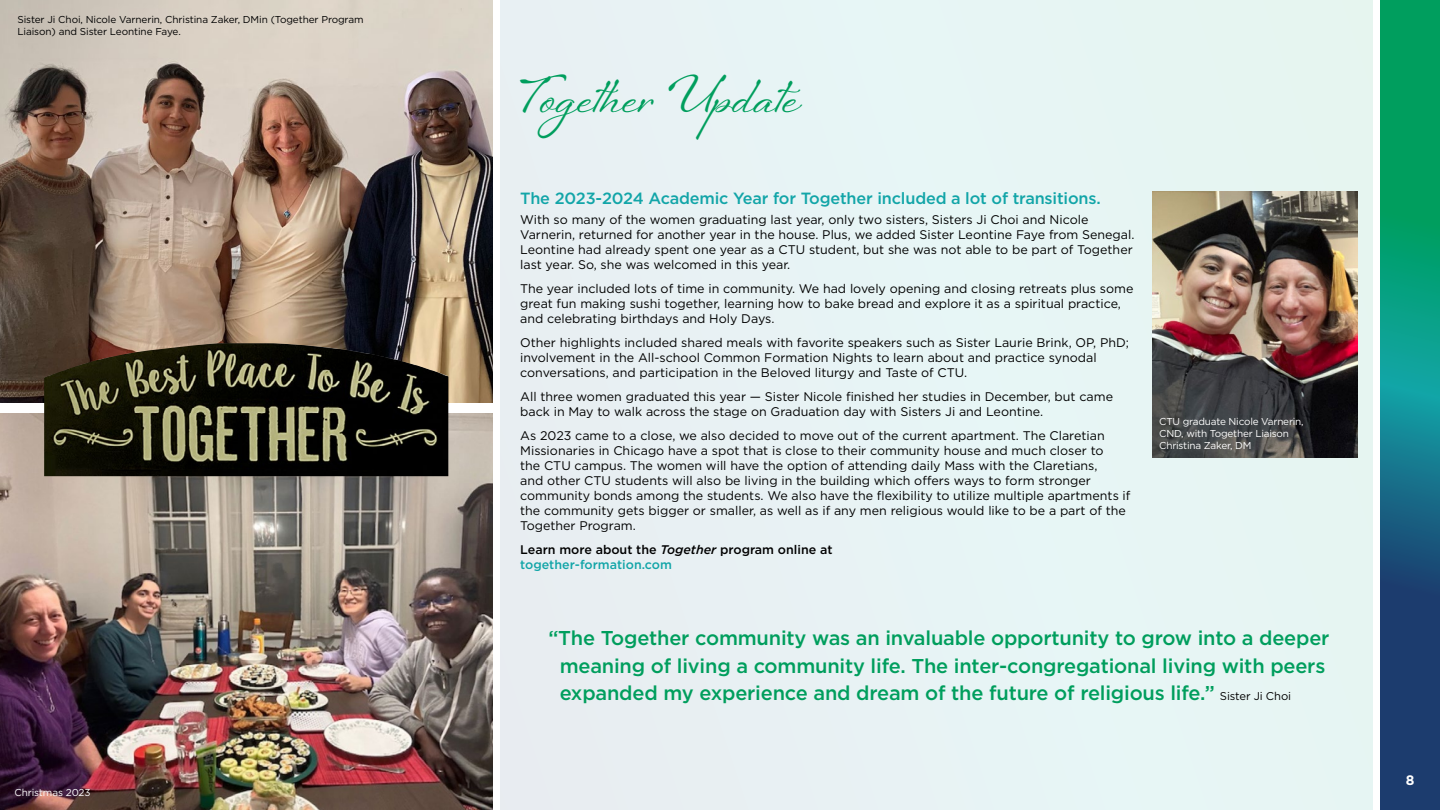
<style>
.page{position:relative;width:1440px;height:810px;background:#fff}
.page>*{position:absolute;margin:0;border:0;box-sizing:border-box;transform-origin:0 0}
.t1{font:700 50px "Sheila";color:#009e5d}
.t2{font:500 20px/27.5px "Gotham";letter-spacing:-.01em;color:#009e5d}
.t3{font:500 16.25px "Gotham";letter-spacing:-.01em;color:#12a5a8}
.t4{font:700 13.75px "Gotham";color:#fff}
.t5{font:12.5px/15px "Gotham";color:#000}
.t6{font:500 12.5px/15px "Gotham";color:#000}
.t7{font:10px/12px "Gotham";letter-spacing:-.01em;color:#000}
.t8{font:10px/12px "Gotham";letter-spacing:-.02em;color:#fff}
.s1{font-style:italic}
.s2{color:#12a5a8}
.s3{font-weight:400;font-size:11.25px;color:#000}
</style>
<div class="page">
<div style="left:500px;top:0;width:872px;height:810px;background:#e7f4f4"></div>
<img style="left:0;top:413px;width:492px;height:397px">
<img style="left:0;top:0;width:492px;height:402px">
<img style="left:1153px;top:191px;width:205px;height:266px">
<img style="left:44px;top:343px;width:404px;height:133px">
<svg style="left:1380px;top:0;width:60px;height:810px;background:#0f7875"></svg>
<p class="t7" style="left:17px;top:14px;width:348px">Sister Ji Choi, Nicole Varnerin, Christina Zaker, DMin (Together Program<br>Liaison) and Sister Leontine Faye.</p>
<p class="t8" style="left:14px;top:787px;width:78px">Christmas 2023</p>
<h1 class="t1" style="left:520px;top:65px;width:282px">Together Update</h1>
<h3 class="t3" style="left:520px;top:188px;width:582px">The 2023-2024 Academic Year for Together included a lot of transitions.</h3>
<p class="t5" style="left:520px;top:212px;width:616px">With so many of the women graduating last year, only two sisters, Sisters Ji Choi and Nicole Varnerin, returned for another year in the house. Plus, we added Sister Leontine Faye from Senegal.<br>Leontine had already spent one year as a CTU student, but she was not able to be part of Together last year. So, she was welcomed in this year.</p>
<p class="t5" style="left:520px;top:281px;width:615px">The year included lots of time in community. We had lovely opening and closing retreats plus some great fun making sushi together, learning how to bake bread and explore it as a spiritual practice, and celebrating birthdays and Holy Days.</p>
<p class="t5" style="left:520px;top:335px;width:610px">Other highlights included shared meals with favorite speakers such as Sister Laurie Brink, OP, PhD; involvement in the All-school Common Formation Nights to learn about and practice synodal conversations, and participation in the Beloved liturgy and Taste of CTU.</p>
<p class="t5" style="left:520px;top:389px;width:594px">All three women graduated this year — Sister Nicole finished her studies in December, but came back in May to walk across the stage on Graduation day with Sisters Ji and Leontine.</p>
<p class="t5" style="left:520px;top:428px;width:612px">As 2023 came to a close, we also decided to move out of the current apartment. The Claretian Missionaries in Chicago have a spot that is close to their community house and much closer to<br>the CTU campus. The women will have the option of attending daily Mass with the Claretians,<br>and other CTU students will also be living in the building which offers ways to form stronger community bonds among the students. We also have the flexibility to utilize multiple apartments if the community gets bigger or smaller, as well as if any men religious would like to be a part of the Together Program.</p>
<p class="t6" style="left:520px;top:542px;width:314px">Learn more about the <span class="s1">Together</span> program online at <span class="s2">together-formation.com</span></p>
<p class="t8" style="left:1159px;top:415px;width:146px">CTU graduate Nicole Varnerin,<br>CND, with Together Liaison<br>Christina Zaker, DM</p>
<p class="t2" style="left:560px;top:624px;width:771px;text-indent:-11px">“The Together community was an invaluable opportunity to grow into a deeper meaning of living a community life. The inter-congregational living with peers expanded my experience and dream of the future of religious life.” <span class="s3">Sister Ji Choi</span></p>
<p class="t4" style="left:1406px;top:771px;width:10px">8</p>
</div>
